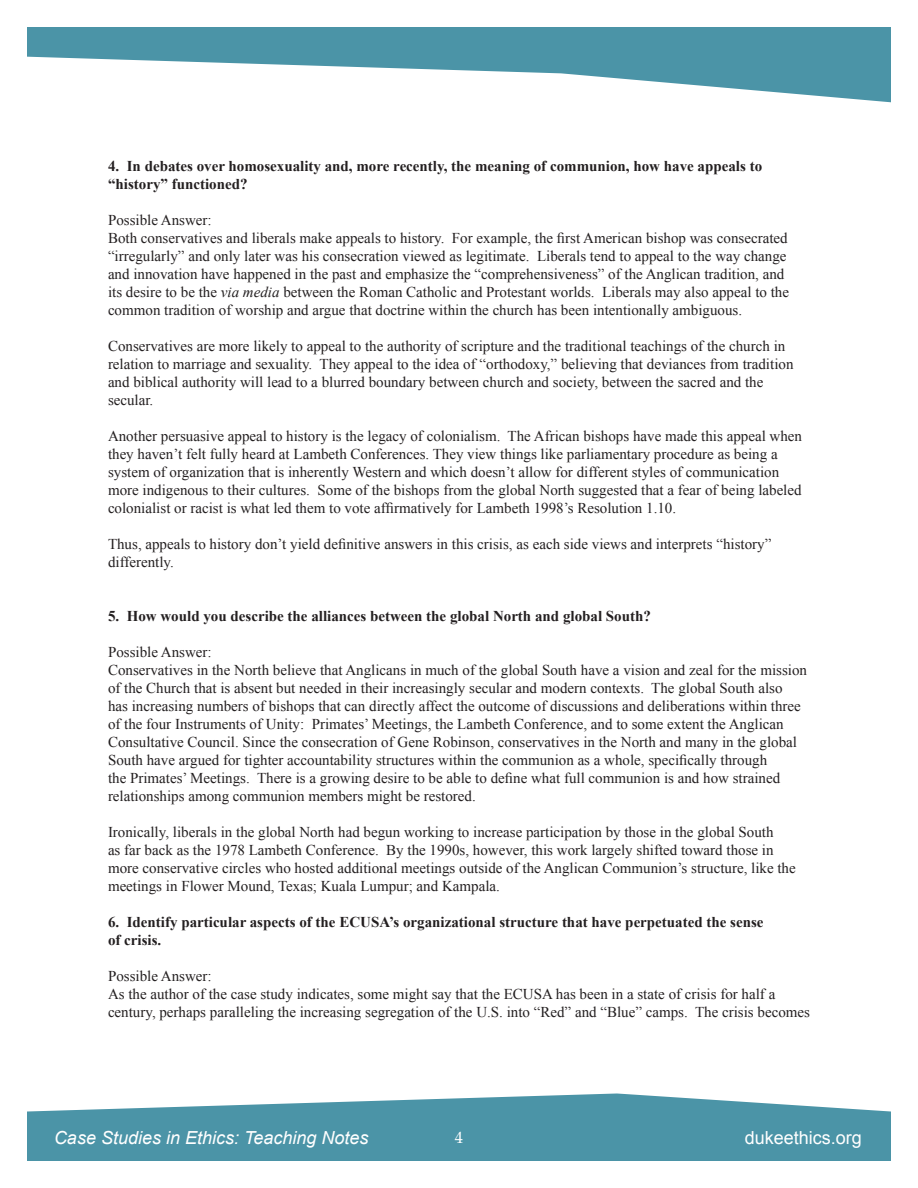
<style>
.page{position:relative;width:918px;height:1188px;background:#fff}
.page>*{position:absolute;margin:0;border:0;box-sizing:border-box;transform-origin:0 0}
.t1{font:italic 18px "Arial";color:#fff}
.t2{font:18px "Arial";color:#fff}
.t3{font:16.5px "Palatino Linotype";color:#fff}
.t4{font:15px/18px "Times New Roman";color:#231f20}
.t5{font:700 15px/18px "Times New Roman";color:#231f20}
.s1{font-style:italic}
</style>
<div class="page">
<svg style="left:27px;top:27px;width:864px;height:75px;fill:#4b94a7"></svg>
<svg style="left:27px;top:1093px;width:864px;height:68px;background:#64a2b3"></svg>
<p class="t5" style="left:108px;top:156px;width:656px">4. In debates over homosexuality and, more recently, the meaning of communion, how have appeals to “history” functioned?</p>
<p class="t4" style="left:108px;top:211px;width:105px">Possible Answer:</p>
<p class="t4" style="left:108px;top:229px;width:683px">Both conservatives and liberals make appeals to history. For example, the first American bishop was consecrated “irregularly” and only later was his consecration viewed as legitimate. Liberals tend to appeal to the way change and innovation have happened in the past and emphasize the “comprehensiveness” of the Anglican tradition, and its desire to be the <span class="s1">via media</span> between the Roman Catholic and Protestant worlds. Liberals may also appeal to the common tradition of worship and argue that doctrine within the church has been intentionally ambiguous.</p>
<p class="t4" style="left:108px;top:337px;width:687px">Conservatives are more likely to appeal to the authority of scripture and the traditional teachings of the church in relation to marriage and sexuality. They appeal to the idea of “orthodoxy,” believing that deviances from tradition and biblical authority will lead to a blurred boundary between church and society, between the sacred and the secular.</p>
<p class="t4" style="left:108px;top:427px;width:696px">Another persuasive appeal to history is the legacy of colonialism. The African bishops have made this appeal when they haven’t felt fully heard at Lambeth Conferences. They view things like parliamentary procedure as being a system of organization that is inherently Western and which doesn’t allow for different styles of communication more indigenous to their cultures. Some of the bishops from the global North suggested that a fear of being labeled colonialist or racist is what led them to vote affirmatively for Lambeth 1998’s Resolution 1.10.</p>
<p class="t4" style="left:108px;top:535px;width:665px">Thus, appeals to history don’t yield definitive answers in this crisis, as each side views and interprets “history” differently.</p>
<p class="t5" style="left:108px;top:606px;width:544px">5. How would you describe the alliances between the global North and global South?</p>
<p class="t4" style="left:108px;top:643px;width:105px">Possible Answer:</p>
<p class="t4" style="left:108px;top:661px;width:701px">Conservatives in the North believe that Anglicans in much of the global South have a vision and zeal for the mission of the Church that is absent but needed in their increasingly secular and modern contexts. The global South also<br>has increasing numbers of bishops that can directly affect the outcome of discussions and deliberations within three of the four Instruments of Unity: Primates’ Meetings, the Lambeth Conference, and to some extent the Anglican Consultative Council. Since the consecration of Gene Robinson, conservatives in the North and many in the global South have argued for tighter accountability structures within the communion as a whole, specifically through<br>the Primates’ Meetings. There is a growing desire to be able to define what full communion is and how strained relationships among communion members might be restored.</p>
<p class="t4" style="left:108px;top:823px;width:689px">Ironically, liberals in the global North had begun working to increase participation by those in the global South<br>as far back as the 1978 Lambeth Conference. By the 1990s, however, this work largely shifted toward those in more conservative circles who hosted additional meetings outside of the Anglican Communion’s structure, like the meetings in Flower Mound, Texas; Kuala Lumpur; and Kampala.</p>
<p class="t5" style="left:108px;top:912px;width:657px">6. Identify particular aspects of the ECUSA’s organizational structure that have perpetuated the sense of crisis.</p>
<p class="t4" style="left:108px;top:967px;width:105px">Possible Answer:</p>
<p class="t4" style="left:108px;top:985px;width:704px">As the author of the case study indicates, some might say that the ECUSA has been in a state of crisis for half a century, perhaps paralleling the increasing segregation of the U.S. into “Red” and “Blue” camps. The crisis becomes</p>
<p class="t1" style="left:54px;top:1126px;width:316px">Case Studies in Ethics: Teaching Notes</p>
<p class="t3" style="left:455px;top:1126px;width:10px">4</p>
<p class="t2" style="left:745px;top:1126px;width:119px">dukeethics.org</p>
</div>
